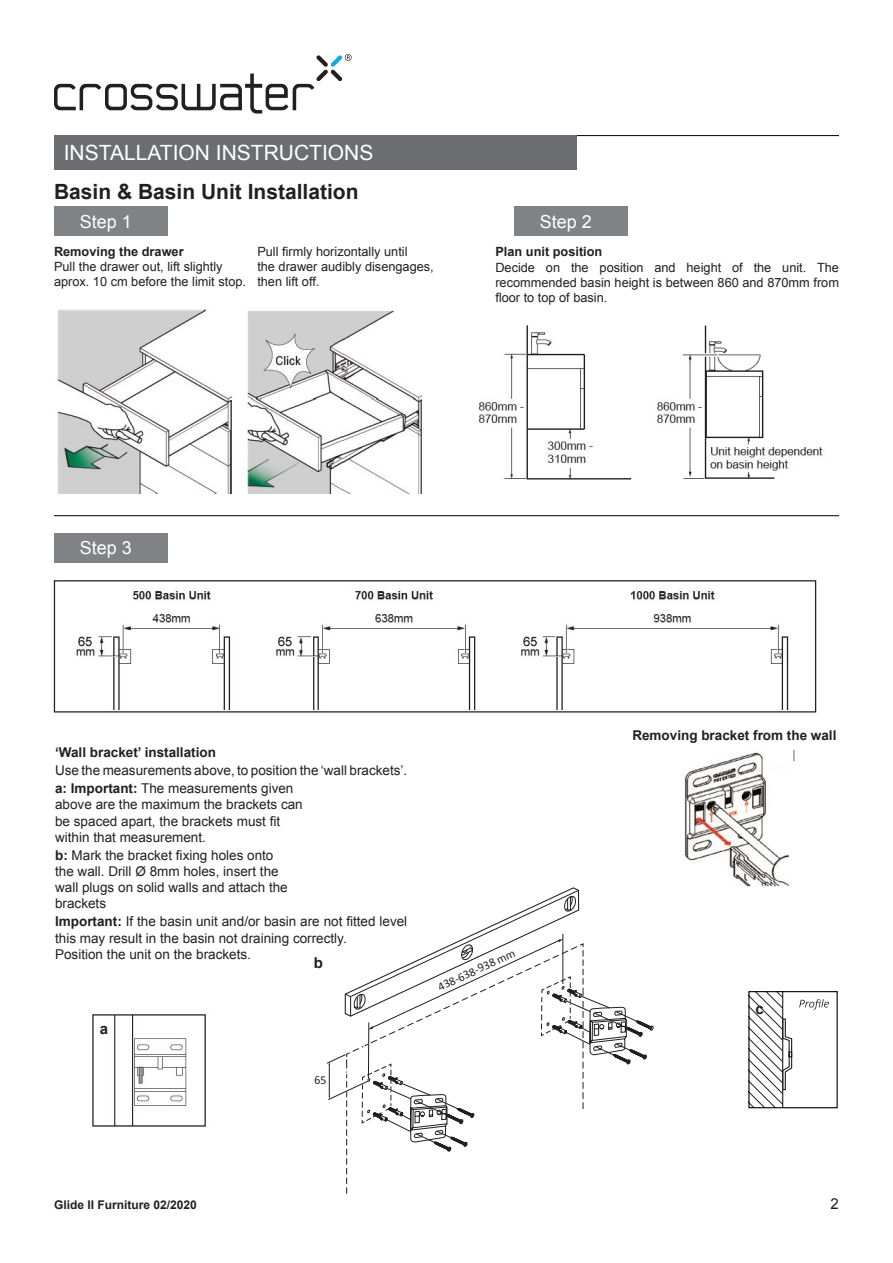
<style>
.page{position:relative;width:893px;height:1263px;background:#fff}
.page>*{position:absolute;margin:0;border:0;box-sizing:border-box;transform-origin:0 0}
.t1{font:700 21px "Arial";color:#231f20}
.t2{font:21px "Arial";color:#fff}
.t3{font:18px "Arial";color:#fff}
.t4{font:700 15px "Arial";color:#231f20}
.t5{font:15px "Arial";color:#231f20}
.t6{font:13.5px/16.2px "Arial";color:#231f20}
.t7{font:700 13.5px "Arial";color:#231f20}
.t8{font:12.75px/15.3px "Arial";color:#231f20;text-align:justify}
.t9{font:700 12.75px "Arial";color:#231f20}
.t10{font:700 12px "Arial";color:#231f20}
.t11{font:12px "Calibri";color:#231f20}
.s1{font-weight:700}
</style>
<div class="page">
<hr style="left:54px;top:135px;width:785px;height:1px;background:#000001">
<div style="left:54px;top:136px;width:523px;height:34px;background:#6c6d70"></div>
<div style="left:54px;top:206px;width:113px;height:30px;background:#808285"></div>
<div style="left:54px;top:533px;width:113px;height:30px;background:#808285"></div>
<div style="left:514px;top:206px;width:113px;height:30px;background:#808285"></div>
<hr style="left:54px;top:515px;width:785px;height:1px;background:#000001">
<svg style="left:799px;top:999px;width:30px;height:10px"></svg>
<svg style="left:750px;top:993px;width:43px;height:113px"></svg>
<div style="left:748px;top:991px;width:90px;height:117px;border:1px solid #000"></div>
<img style="left:683px;top:750px;width:111px;height:137px">
<div style="left:767px;top:750px;width:26px;height:13px;background:#fff"></div>
<img style="left:57px;top:309px;width:767px;height:185px">
<img style="left:92px;top:1014px;width:114px;height:113px">
<img style="left:53px;top:578px;width:764px;height:135px">
<svg style="left:54px;top:54px;width:298px;height:60px"></svg>
<svg style="left:326px;top:887px;width:327px;height:307px"></svg>
<p class="t2" style="left:64px;top:139px;width:311px">INSTALLATION INSTRUCTIONS</p>
<p class="t1" style="left:54px;top:178px;width:306px">Basin &amp; Basin Unit Installation</p>
<p class="t3" style="left:80px;top:210px;width:54px">Step 1</p>
<p class="t9" style="left:54px;top:243px;width:131px">Removing the drawer</p>
<p class="t8" style="left:54px;top:259px;width:170px">Pull the drawer out, lift slightly</p>
<p class="t8" style="left:54px;top:274px;width:194px">aprox. 10 cm before the limit stop.</p>
<p class="t8" style="left:257px;top:244px;width:152px">Pull firmly horizontally until</p>
<p class="t8" style="left:257px;top:259px;width:178px">the drawer audibly disengages,</p>
<p class="t8" style="left:257px;top:274px;width:64px">then lift off.</p>
<p class="t3" style="left:540px;top:210px;width:54px">Step 2</p>
<p class="t9" style="left:495px;top:243px;width:108px">Plan unit position</p>
<p class="t8" style="left:495px;top:260px;width:345px">Decide on the position and height of the unit. The recommended basin height is between 860 and 870mm from floor to top of basin.</p>
<p class="t3" style="left:80px;top:536px;width:54px">Step 3</p>
<p class="t7" style="left:632px;top:726px;width:206px">Removing bracket from the wall</p>
<p class="t7" style="left:55px;top:743px;width:162px">‘Wall bracket’ installation</p>
<p class="t6" style="left:55px;top:762px;width:354px">Use the measurements above, to position the ‘wall brackets’.</p>
<p class="t6" style="left:55px;top:780px;width:240px"><span class="s1">a: Important:</span> The measurements given</p>
<p class="t6" style="left:55px;top:797px;width:249px">above are the maximum the brackets can</p>
<p class="t6" style="left:55px;top:813px;width:227px">be spaced apart, the brackets must fit</p>
<p class="t6" style="left:55px;top:829px;width:152px">within that measurement.</p>
<p class="t6" style="left:55px;top:847px;width:220px"><span class="s1">b:</span> Mark the bracket fixing holes onto</p>
<p class="t6" style="left:55px;top:863px;width:225px">the wall. Drill Ø 8mm holes, insert the</p>
<p class="t6" style="left:55px;top:879px;width:234px">wall plugs on solid walls and attach the</p>
<p class="t6" style="left:55px;top:896px;width:53px">brackets</p>
<p class="t6" style="left:55px;top:914px;width:354px"><span class="s1">Important:</span> If the basin unit and/or basin are not fitted level this may result in the basin not draining correctly.</p>
<p class="t6" style="left:55px;top:946px;width:197px">Position the unit on the brackets.</p>
<p class="t4" style="left:314px;top:953px;width:11px">b</p>
<p class="t4" style="left:100px;top:1018px;width:10px">a</p>
<p class="t11" style="left:435px;top:980px;width:85px;rotate:-25deg">438-638-938 mm</p>
<p class="t10" style="left:54px;top:1197px;width:144px">Glide II Furniture 02/2020</p>
<p class="t4" style="left:756px;top:998px;width:10px">c</p>
<p class="t5" style="left:831px;top:1194px;width:10px">2</p>
</div>
